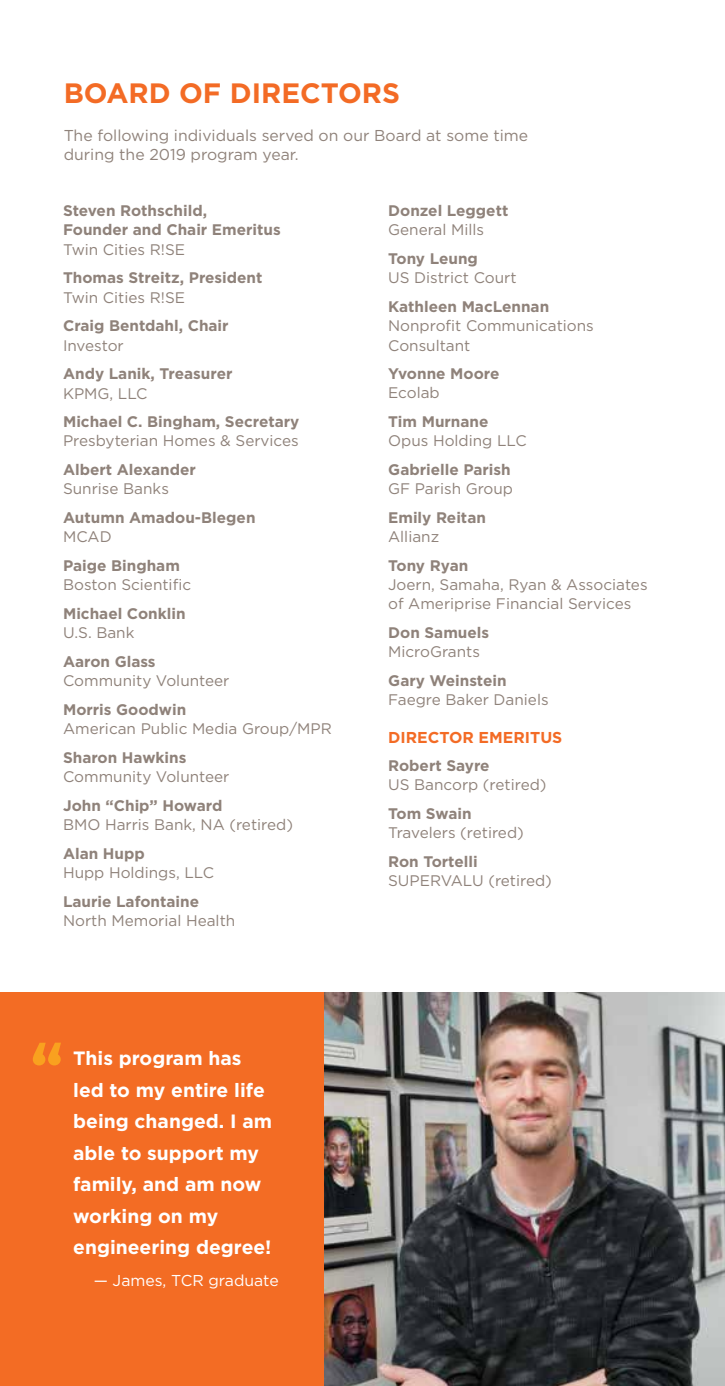
<style>
.page{position:relative;width:725px;height:1386px;background:#fff}
.page>*{position:absolute;margin:0;border:0;box-sizing:border-box;transform-origin:0 0}
.t1{font:700 28px "Gotham";color:#f36b25}
.t2{font:700 19.25px/31.5px "Gotham";color:#fff}
.t3{font:15.75px/18.9px "Gotham";color:#8f827a}
.t4{font:15.75px "Gotham";color:#fff}
.t5{font:700 15.75px "Gotham";color:#f36b25}
.t6{font:15.4px/19.2px "Gotham";color:#8f827a}
.t7{font:700 15.4px/19.2px "Gotham";color:#8f827a}
</style>
<div class="page">
<div style="left:0;top:992px;width:327px;height:394px;background:#f36c24"></div>
<img style="left:324px;top:992px;width:400px;height:394px">
<svg style="left:33px;top:1043px;width:28px;height:22px"></svg>
<h1 class="t1" style="left:64px;top:74px;width:338px">BOARD OF DIRECTORS</h1>
<p class="t3" style="left:64px;top:126px;width:466px">The following individuals served on our Board at some time during the 2019 program year.</p>
<p class="t7" style="left:63px;top:201px;width:219px">Steven Rothschild,<br>Founder and Chair Emeritus</p>
<p class="t6" style="left:63px;top:239px;width:123px">Twin Cities R!SE</p>
<p class="t7" style="left:63px;top:268px;width:201px">Thomas Streitz, President</p>
<p class="t6" style="left:63px;top:287px;width:123px">Twin Cities R!SE</p>
<p class="t7" style="left:63px;top:316px;width:167px">Craig Bentdahl, Chair</p>
<p class="t6" style="left:63px;top:335px;width:62px">Investor</p>
<p class="t7" style="left:63px;top:364px;width:171px">Andy Lanik, Treasurer</p>
<p class="t6" style="left:63px;top:383px;width:86px">KPMG, LLC</p>
<p class="t7" style="left:63px;top:412px;width:238px">Michael C. Bingham, Secretary</p>
<p class="t6" style="left:63px;top:431px;width:237px">Presbyterian Homes &amp; Services</p>
<p class="t7" style="left:63px;top:460px;width:134px">Albert Alexander</p>
<p class="t6" style="left:63px;top:479px;width:107px">Sunrise Banks</p>
<p class="t7" style="left:63px;top:508px;width:194px">Autumn Amadou-Blegen</p>
<p class="t6" style="left:63px;top:527px;width:50px">MCAD</p>
<p class="t7" style="left:63px;top:556px;width:118px">Paige Bingham</p>
<p class="t6" style="left:63px;top:575px;width:129px">Boston Scientific</p>
<p class="t7" style="left:63px;top:604px;width:124px">Michael Conklin</p>
<p class="t6" style="left:63px;top:623px;width:73px">U.S. Bank</p>
<p class="t7" style="left:63px;top:652px;width:94px">Aaron Glass</p>
<p class="t6" style="left:63px;top:671px;width:168px">Community Volunteer</p>
<p class="t7" style="left:63px;top:700px;width:125px">Morris Goodwin</p>
<p class="t6" style="left:63px;top:719px;width:270px">American Public Media Group/MPR</p>
<p class="t7" style="left:63px;top:748px;width:125px">Sharon Hawkins</p>
<p class="t6" style="left:63px;top:767px;width:168px">Community Volunteer</p>
<p class="t7" style="left:63px;top:796px;width:161px">John “Chip” Howard</p>
<p class="t6" style="left:63px;top:815px;width:231px">BMO Harris Bank, NA (retired)</p>
<p class="t7" style="left:63px;top:844px;width:83px">Alan Hupp</p>
<p class="t6" style="left:63px;top:863px;width:152px">Hupp Holdings, LLC</p>
<p class="t7" style="left:63px;top:892px;width:138px">Laurie Lafontaine</p>
<p class="t6" style="left:63px;top:911px;width:174px">North Memorial Health</p>
<p class="t2" style="left:73px;top:1043px;width:200px">This program has led to my entire life being changed. I am able to support my family, and am now working on my engineering degree!</p>
<p class="t4" style="left:94px;top:1270px;width:186px">— James, TCR graduate</p>
<p class="t7" style="left:388px;top:201px;width:122px">Donzel Leggett</p>
<p class="t6" style="left:388px;top:220px;width:97px">General Mills</p>
<p class="t7" style="left:388px;top:249px;width:91px">Tony Leung</p>
<p class="t6" style="left:388px;top:268px;width:130px">US District Court</p>
<p class="t7" style="left:388px;top:297px;width:162px">Kathleen MacLennan</p>
<p class="t6" style="left:388px;top:316px;width:207px">Nonprofit Communications<br>Consultant</p>
<p class="t7" style="left:388px;top:364px;width:113px">Yvonne Moore</p>
<p class="t6" style="left:388px;top:383px;width:53px">Ecolab</p>
<p class="t7" style="left:388px;top:412px;width:102px">Tim Murnane</p>
<p class="t6" style="left:388px;top:431px;width:140px">Opus Holding LLC</p>
<p class="t7" style="left:388px;top:460px;width:124px">Gabrielle Parish</p>
<p class="t6" style="left:388px;top:479px;width:126px">GF Parish Group</p>
<p class="t7" style="left:388px;top:508px;width:99px">Emily Reitan</p>
<p class="t6" style="left:388px;top:527px;width:52px">Allianz</p>
<p class="t7" style="left:388px;top:556px;width:82px">Tony Ryan</p>
<p class="t6" style="left:388px;top:575px;width:261px">Joern, Samaha, Ryan &amp; Associates of Ameriprise Financial Services</p>
<p class="t7" style="left:388px;top:623px;width:102px">Don Samuels</p>
<p class="t6" style="left:388px;top:642px;width:93px">MicroGrants</p>
<p class="t7" style="left:388px;top:671px;width:120px">Gary Weinstein</p>
<p class="t6" style="left:388px;top:690px;width:162px">Faegre Baker Daniels</p>
<p class="t5" style="left:388px;top:727px;width:176px">DIRECTOR EMERITUS</p>
<p class="t7" style="left:388px;top:756px;width:103px">Robert Sayre</p>
<p class="t6" style="left:388px;top:775px;width:160px">US Bancorp (retired)</p>
<p class="t7" style="left:388px;top:804px;width:85px">Tom Swain</p>
<p class="t6" style="left:388px;top:823px;width:137px">Travelers (retired)</p>
<p class="t7" style="left:388px;top:852px;width:91px">Ron Tortelli</p>
<p class="t6" style="left:388px;top:871px;width:165px">SUPERVALU (retired)</p>
</div>
